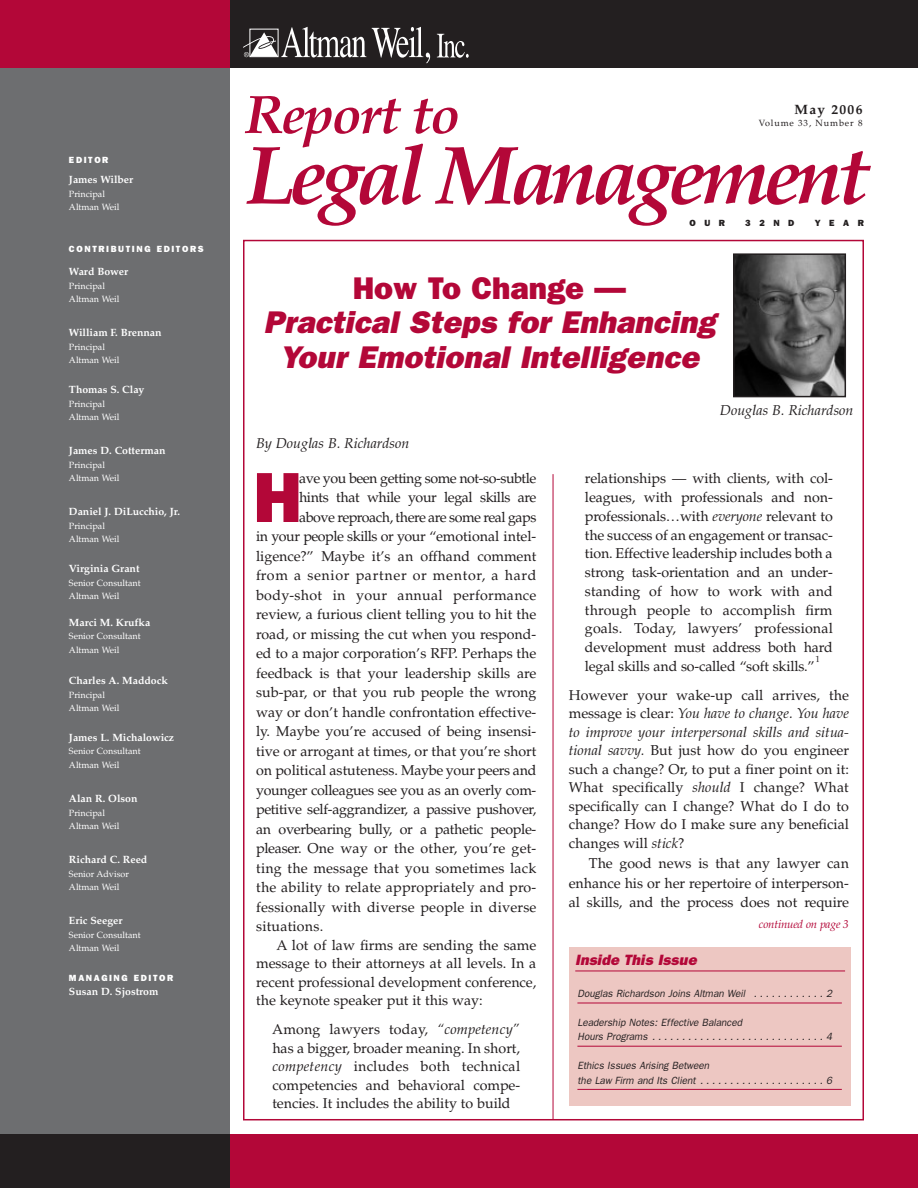
<style>
.page{position:relative;width:918px;height:1188px;background:#fff}
.page>*{position:absolute;margin:0;border:0;box-sizing:border-box;transform-origin:0 0}
.t1{font:italic 700 82.5px "Palatino";letter-spacing:-.06em;color:#b30738}
.t2{font:800 71.25px "Franklin Gothic";color:#b30738}
.t3{font:italic 700 54px "Palatino";letter-spacing:-.035em;color:#b30738}
.t4{font:italic 800 31.5px/34.5px "Franklin Gothic";color:#b30738;text-align:center}
.t5{font:800 31.5px "Franklin Gothic";color:#b30738}
.t6{font:italic 800 15px "Franklin Gothic";color:#b30738}
.t7{font:14.25px/18.5px "Palatino";color:#231f20;text-align:justify}
.t8{font:14.25px "Palatino";letter-spacing:-.03em;color:#231f20}
.t9{font:14.25px "Palatino";letter-spacing:-.02em;color:#231f20}
.t10{font:italic 14.25px "Palatino";color:#231f20}
.t11{font:14.25px "Palatino";letter-spacing:.05em;color:#231f20}
.t12{font:14.25px "Palatino";letter-spacing:.02em;color:#231f20}
.t13{font:700 13.5px "Palatino";letter-spacing:.1em;color:#231f20}
.t14{font:italic 11.4px "Palatino";letter-spacing:-.015em;color:#b30738}
.t15{font:700 10.5px "Palatino";color:#fff}
.t16{font:italic 10.5px/14.4px "Franklin Gothic";color:#231f20;scale:.95 1}
.t17{font:9px/13.5px "Palatino";color:#fff}
.t18{font:800 9px "Franklin Gothic";letter-spacing:.18em;color:#fff}
.t19{font:9px "Palatino";letter-spacing:.1em;color:#231f20}
.t20{font:800 9px "Franklin Gothic";letter-spacing:.96em;color:#231f20}
.s1{font-style:italic}
</style>
<div class="page">
<div style="left:0;top:1134px;width:918px;height:54px;background:#b30738"></div>
<div style="left:0;top:0;width:230px;height:1188px;background:#6d6e70"></div>
<div style="left:0;top:0;width:918px;height:68px;background:#231f20"></div>
<div style="left:0;top:0;width:230px;height:68px;background:#b30738"></div>
<div style="left:0;top:1134px;width:230px;height:54px;background:#231f20"></div>
<hr style="left:553px;top:474px;width:1px;height:646px;background:#b30738">
<svg style="left:372px;top:27px;width:58px;height:36px"></svg>
<svg style="left:437px;top:34px;width:32px;height:24px"></svg>
<svg style="left:243px;top:27px;width:123px;height:31px"></svg>
<div style="left:569px;top:947px;width:281px;height:159px;background:#edc7c2"></div>
<hr style="left:575px;top:971px;width:270px;height:1px;background:#b30738">
<hr style="left:577px;top:1003px;width:265px;height:1px;background:#b30738">
<hr style="left:577px;top:1046px;width:265px;height:1px;background:#b30738">
<hr style="left:577px;top:1089px;width:265px;height:1px;background:#b30738">
<img style="left:736px;top:256px;width:107px;height:138px">
<div style="left:733px;top:253px;width:113px;height:144px;border:2px solid #231f20"></div>
<p class="t18" style="left:69px;top:157px;width:41px">EDITOR</p>
<p class="t15" style="left:69px;top:175px;width:66px">James Wilber</p>
<p class="t17" style="left:69px;top:188px;width:52px">Principal<br>Altman Weil</p>
<p class="t18" style="left:69px;top:246px;width:136px">CONTRIBUTING EDITORS</p>
<p class="t15" style="left:69px;top:268px;width:61px">Ward Bower</p>
<p class="t17" style="left:69px;top:280px;width:52px">Principal<br>Altman Weil</p>
<p class="t15" style="left:69px;top:329px;width:94px">William F. Brennan</p>
<p class="t17" style="left:69px;top:341px;width:52px">Principal<br>Altman Weil</p>
<p class="t15" style="left:69px;top:385px;width:77px">Thomas S. Clay</p>
<p class="t17" style="left:69px;top:398px;width:52px">Principal<br>Altman Weil</p>
<p class="t15" style="left:69px;top:447px;width:98px">James D. Cotterman</p>
<p class="t17" style="left:69px;top:459px;width:52px">Principal<br>Altman Weil</p>
<p class="t15" style="left:69px;top:508px;width:112px">Daniel J. DiLucchio, Jr.</p>
<p class="t17" style="left:69px;top:520px;width:52px">Principal<br>Altman Weil</p>
<p class="t15" style="left:69px;top:565px;width:72px">Virginia Grant</p>
<p class="t17" style="left:69px;top:577px;width:73px">Senior Consultant<br>Altman Weil</p>
<p class="t15" style="left:69px;top:618px;width:83px">Marci M. Krufka</p>
<p class="t17" style="left:69px;top:630px;width:73px">Senior Consultant<br>Altman Weil</p>
<p class="t15" style="left:69px;top:677px;width:100px">Charles A. Maddock</p>
<p class="t17" style="left:69px;top:689px;width:52px">Principal<br>Altman Weil</p>
<p class="t15" style="left:69px;top:733px;width:107px">James L. Michalowicz</p>
<p class="t17" style="left:69px;top:746px;width:73px">Senior Consultant<br>Altman Weil</p>
<p class="t15" style="left:69px;top:794px;width:70px">Alan R. Olson</p>
<p class="t17" style="left:69px;top:807px;width:52px">Principal<br>Altman Weil</p>
<p class="t15" style="left:69px;top:856px;width:80px">Richard C. Reed</p>
<p class="t17" style="left:69px;top:868px;width:61px">Senior Advisor<br>Altman Weil</p>
<p class="t15" style="left:69px;top:917px;width:55px">Eric Seeger</p>
<p class="t17" style="left:69px;top:929px;width:73px">Senior Consultant<br>Altman Weil</p>
<p class="t18" style="left:69px;top:975px;width:106px">MANAGING EDITOR</p>
<p class="t15" style="left:69px;top:987px;width:91px">Susan D. Sjostrom</p>
<h3 class="t3" style="left:244px;top:94px;width:217px">Report to</h3>
<h1 class="t1" style="left:244px;top:144px;width:626px">Legal Management</h1>
<p class="t13" style="left:795px;top:105px;width:69px">May 2006</p>
<p class="t19" style="left:759px;top:120px;width:105px">Volume 33, Number 8</p>
<p class="t20" style="left:689px;top:220px;width:37px">OUR</p>
<p class="t20" style="left:745px;top:220px;width:51px">32ND</p>
<p class="t20" style="left:815px;top:220px;width:51px">YEAR</p>
<h3 class="t5" style="left:353px;top:277px;width:275px">How To Change —</h3>
<h3 class="t4" style="left:263px;top:308px;width:453px">Practical Steps for Enhancing<br>Your Emotional Intelligence</h3>
<p class="t10" style="left:256px;top:437px;width:155px">By Douglas B. Richardson</p>
<h2 class="t2" style="left:253px;top:473px;width:50px">H</h2>
<p class="t8" style="left:299px;top:473px;width:239px">ave you been getting some not-so-subtle</p>
<p class="t8" style="left:299px;top:492px;width:239px">hints that while your legal skills are</p>
<p class="t8" style="left:299px;top:512px;width:239px">above reproach, there are some real gaps</p>
<p class="t8" style="left:256px;top:531px;width:282px">in your people skills or your “emotional intel-</p>
<p class="t7" style="left:256px;top:549px;width:282px">ligence?” Maybe it’s an offhand comment</p>
<p class="t11" style="left:256px;top:570px;width:282px">from a senior partner or mentor, a hard</p>
<p class="t12" style="left:256px;top:590px;width:282px">body-shot in your annual performance</p>
<p class="t7" style="left:256px;top:607px;width:282px">review, a furious client telling you to hit the</p>
<p class="t7" style="left:256px;top:627px;width:282px">road, or missing the cut when you respond-</p>
<p class="t7" style="left:256px;top:646px;width:282px">ed to a major corporation’s RFP. Perhaps the</p>
<p class="t7" style="left:256px;top:666px;width:282px">feedback is that your leadership skills are</p>
<p class="t7" style="left:256px;top:685px;width:282px">sub-par, or that you rub people the wrong</p>
<p class="t7" style="left:256px;top:705px;width:282px">way or don’t handle confrontation effective-</p>
<p class="t7" style="left:256px;top:724px;width:282px">ly. Maybe you’re accused of being insensi-</p>
<p class="t7" style="left:256px;top:744px;width:282px">tive or arrogant at times, or that you’re short</p>
<p class="t7" style="left:256px;top:763px;width:282px">on political astuteness. Maybe your peers and</p>
<p class="t9" style="left:256px;top:785px;width:282px">younger colleagues see you as an overly com-</p>
<p class="t9" style="left:256px;top:804px;width:282px">petitive self-aggrandizer, a passive pushover,</p>
<p class="t9" style="left:256px;top:824px;width:282px">an overbearing bully, or a pathetic people-</p>
<p class="t7" style="left:256px;top:841px;width:282px">pleaser. One way or the other, you’re get-</p>
<p class="t7" style="left:256px;top:861px;width:282px">ting the message that you sometimes lack</p>
<p class="t7" style="left:256px;top:880px;width:282px">the ability to relate appropriately and pro-</p>
<p class="t7" style="left:256px;top:900px;width:282px">fessionally with diverse people in diverse</p>
<p class="t7" style="left:256px;top:919px;width:69px">situations.</p>
<p class="t7" style="left:276px;top:937px;width:261px">A lot of law firms are sending the same</p>
<p class="t7" style="left:256px;top:956px;width:282px">message to their attorneys at all levels. In a</p>
<p class="t7" style="left:256px;top:974px;width:282px">recent professional development conference,</p>
<p class="t7" style="left:256px;top:993px;width:228px">the keynote speaker put it this way:</p>
<p class="t7" style="left:272px;top:1022px;width:249px">Among lawyers today, <span class="s1">“competency” </span>has a bigger, broader meaning. In short, <span class="s1">competency</span> includes both technical competencies and behavioral compe&shy;tencies. It includes the ability to build</p>
<p class="t10" style="left:720px;top:405px;width:135px">Douglas B. Richardson</p>
<p class="t7" style="left:585px;top:471px;width:249px">relationships — with clients, with col&shy;leagues, with professionals and non&shy;professionals…with <span class="s1">everyone</span> relevant to the success of an engagement or transac&shy;tion. Effective leadership includes both a strong task-orientation and an under&shy;standing of how to work with and through people to accomplish firm goals. Today, lawyers’ professional development must address both hard legal skills and so-called “soft skills.”</p>
<p class="t19" style="left:815px;top:655px;width:6px">1</p>
<p class="t7" style="left:569px;top:687px;width:282px">However your wake-up call arrives, the message is clear: <span class="s1">You have to change. You have to improve your interpersonal skills and situa&shy;tional savvy.</span> But just how do you engineer such a change? Or, to put a finer point on it:<br>What specifically <span class="s1">should</span> I change? What specifically can I change? What do I do to change? How do I make sure any beneficial changes will <span class="s1">stick</span>?</p>
<p class="t7" style="left:569px;top:855px;width:282px;line-height:19.5px;text-indent:20px">The good news is that any lawyer can enhance his or her repertoire of interperson&shy;al skills, and the process does not require</p>
<p class="t14" style="left:759px;top:919px;width:92px">continued on page 3</p>
<p class="t6" style="left:575px;top:955px;width:125px">Inside This Issue</p>
<p class="t16" style="left:577px;top:987px;width:271px">Douglas Richardson Joins Altman Weil . . . . . . . . . . . . 2</p>
<p class="t16" style="left:577px;top:1016px;width:271px">Leadership Notes: Effective Balanced<br>Hours Programs . . . . . . . . . . . . . . . . . . . . . . . . . . . . . 4</p>
<p class="t16" style="left:577px;top:1059px;width:271px">Ethics Issues Arising Between<br>the Law Firm and Its Client . . . . . . . . . . . . . . . . . . . . . 6</p>
</div>
